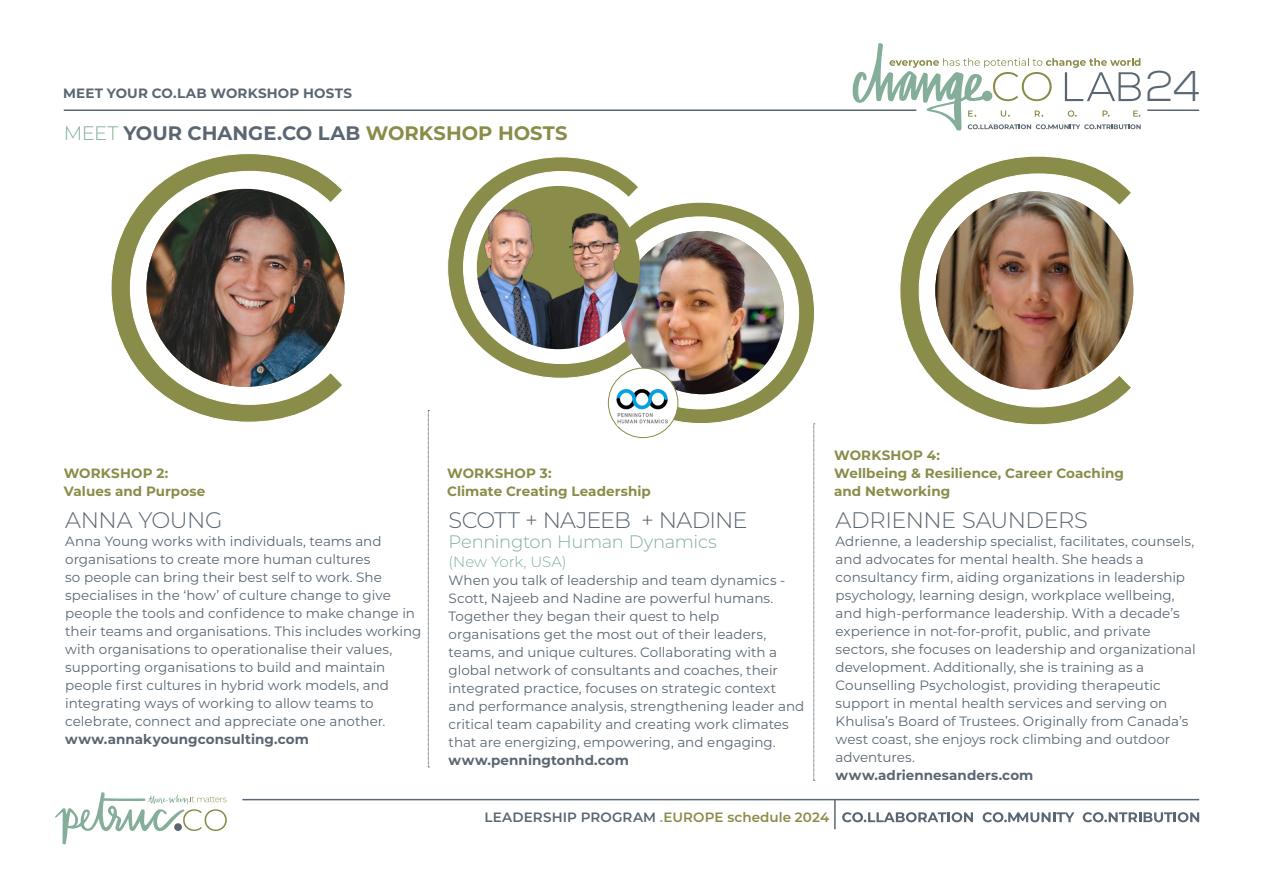
<style>
.page{position:relative;width:1263px;height:893px;background:#fff}
.page>*{position:absolute;margin:0;border:0;box-sizing:border-box;transform-origin:0 0}
.t1{font:300 42.9px "Nexa";color:#5a6671}
.t2{font:300 22.5px "Montserrat";letter-spacing:-.025em;color:#5a6671}
.t3{font:700 19.5px "Montserrat";color:#5a6671}
.t4{font:300 18px "Montserrat";letter-spacing:-.02em;color:#84ae9a}
.t5{font:300 15px "Montserrat";letter-spacing:-.005em;color:#84ae9a}
.t6{font:13.5px/18px "Montserrat";color:#5a6671}
.t7{font:700 13.5px/18px "Montserrat";letter-spacing:.005em;color:#8a8c49}
.t8{font:700 13.5px "Montserrat";letter-spacing:.005em;color:#5a6671}
.t9{font:600 13.5px "Montserrat";letter-spacing:.01em;color:#8a8c49}
.s1{font-weight:300;color:#84ae9a}
.s2{color:#8a8c49}
.s3{color:#5a6671}
.s4{color:#84ae9a}
</style>
<div class="page">
<svg style="left:842px;top:812px;width:131px;height:10px"></svg>
<svg style="left:983px;top:812px;width:91px;height:10px"></svg>
<svg style="left:1083px;top:812px;width:116px;height:10px"></svg>
<svg style="left:55px;top:792px;width:172px;height:53px"></svg>
<hr style="left:64px;top:109px;width:852px;height:2px;background:#5a6671">
<hr style="left:1147px;top:109px;width:52px;height:2px;background:#5a6671">
<hr style="left:242px;top:799px;width:957px;height:1px;background:#5a6671">
<hr style="left:834px;top:799px;width:2px;height:30px;background:#5a6671">
<svg style="left:853px;top:45px;width:288px;height:85px"></svg>
<svg style="left:428px;top:410px;width:1px;height:358px"></svg>
<svg style="left:111px;top:153px;width:233px;height:270px"></svg>
<svg style="left:447px;top:157px;width:368px;height:624px"></svg>
<img style="left:621px;top:231px;width:163px;height:163px;border-radius:82px">
<img style="left:900px;top:156px;width:233px;height:269px">
<div style="left:477px;top:186px;width:163px;height:163px;background:#8a8c49;border-radius:50%"></div>
<img style="left:477px;top:207px;width:163px;height:142px">
<div style="left:608px;top:368px;width:70px;height:70px;background:#fff;border-radius:50%"></div>
<div style="left:608px;top:368px;width:70px;height:70px;border:1px solid #8a8c49;border-radius:50%"></div>
<img style="left:616px;top:389px;width:52px;height:36px">
<p class="t8" style="left:63px;top:84px;width:290px">MEET YOUR CO.LAB WORKSHOP HOSTS</p>
<h3 class="t3" style="left:64px;top:119px;width:505px"><span class="s1">MEET</span> YOUR CHANGE.CO LAB <span class="s2">WORKSHOP HOSTS</span></h3>
<h1 class="t1" style="left:1145px;top:61px;width:58px">24</h1>
<p class="t7" style="left:64px;top:463px;width:143px">WORKSHOP 2:<br>Values and Purpose</p>
<h2 class="t2" style="left:65px;top:505px;width:159px">ANNA YOUNG</h2>
<p class="t6" style="left:65px;top:532px;width:358px">Anna Young works with individuals, teams and organisations to create more human cultures<br>so people can bring their best self to work. She specialises in the ‘how’ of culture change to give people the tools and confidence to make change in their teams and organisations. This includes working with organisations to operationalise their values, supporting organisations to build and maintain people first cultures in hybrid work models, and integrating ways of working to allow teams to celebrate, connect and appreciate one another.</p>
<p class="t8" style="left:65px;top:730px;width:245px">www.annakyoungconsulting.com</p>
<p class="t7" style="left:447px;top:463px;width:205px">WORKSHOP 3:<br>Climate Creating Leadership</p>
<h2 class="t2" style="left:449px;top:505px;width:300px">SCOTT + NAJEEB + NADINE</h2>
<h3 class="t4" style="left:449px;top:529px;width:270px">Pennington Human Dynamics</h3>
<p class="t5" style="left:449px;top:552px;width:120px">(New York, USA)</p>
<p class="t6" style="left:449px;top:571px;width:357px">When you talk of leadership and team dynamics - Scott, Najeeb and Nadine are powerful humans.<br>Together they began their quest to help organisations get the most out of their leaders, teams, and unique cultures. Collaborating with a global network of consultants and coaches, their integrated practice, focuses on strategic context and performance analysis, strengthening leader and critical team capability and creating work climates that are energizing, empowering, and engaging.</p>
<p class="t8" style="left:449px;top:751px;width:182px">www.penningtonhd.com</p>
<p class="t7" style="left:834px;top:445px;width:291px">WORKSHOP 4:<br>Wellbeing &amp; Resilience, Career Coaching and Networking</p>
<h2 class="t2" style="left:836px;top:505px;width:254px">ADRIENNE SAUNDERS</h2>
<p class="t6" style="left:836px;top:532px;width:362px">Adrienne, a leadership specialist, facilitates, counsels, and advocates for mental health. She heads a consultancy firm, aiding organizations in leadership psychology, learning design, workplace wellbeing, and high-performance leadership. With a decade’s experience in not-for-profit, public, and private sectors, she focuses on leadership and organizational development. Additionally, she is training as a Counselling Psychologist, providing therapeutic support in mental health services and serving on Khulisa’s Board of Trustees. Originally from Canada’s west coast, she enjoys rock climbing and outdoor adventures.</p>
<p class="t8" style="left:836px;top:766px;width:199px">www.adriennesanders.com</p>
<p class="t9" style="left:485px;top:808px;width:346px"><span class="s3">LEADERSHIP PROGRAM</span> <span class="s4">.</span>EUROPE schedule 2024</p>
</div>
